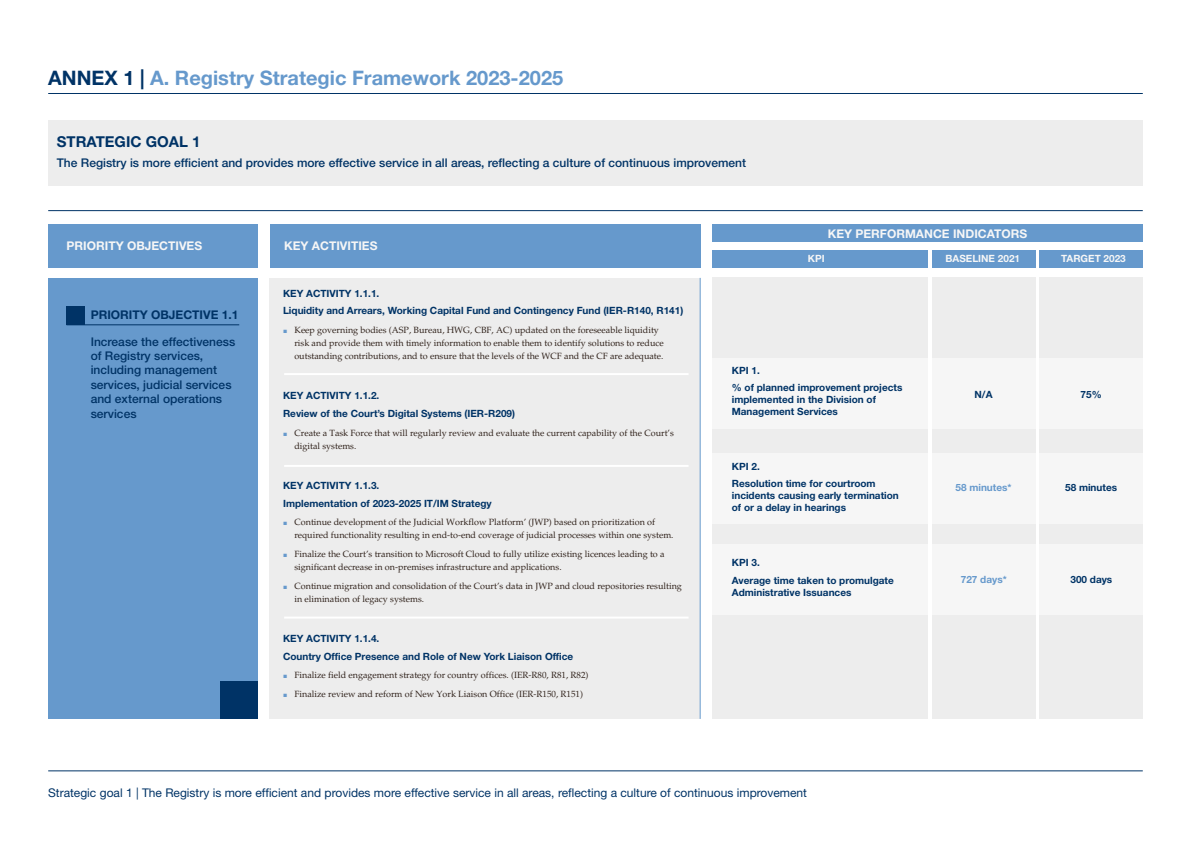
<style>
.page{position:relative;width:1191px;height:842px;background:#fff}
.page>*{position:absolute;margin:0;border:0;box-sizing:border-box;transform-origin:0 0}
.t1{font:700 20px "Helvetica Neue LT Pro";color:#69c}
.t2{font:700 15px "Helvetica Neue LT Pro";color:#036}
.t3{font:500 12px/14.4px "Helvetica Neue LT Pro";color:#036}
.t4{font:12px "Helvetica Neue LT Pro";color:#036}
.t5{font:700 12px "Helvetica Neue LT Pro";color:#f6f6f6}
.t6{font:700 12px "Helvetica Neue LT Pro";color:#036}
.sub-table{font:700 10px/12px "Helvetica Neue LT Pro";color:#036}
.key-activity{font:700 10px "Helvetica Neue LT Pro";color:#036}
.kpi-body{font:700 10px/12px "Helvetica Neue LT Pro";color:#036}
.t7{font:700 10px "Helvetica Neue LT Pro";color:#f6f6f6}
.sub-table-2{font:700 10px "Helvetica Neue LT Pro";color:#69c}
.t8{font:9px/13px "Palatino";color:#31231c}
.s1{color:#036}
.s2{font-family:"Arial";font-size:7px;color:#69c}
</style>
<div class="page">
<hr style="left:48px;top:771px;width:1094px;height:1px;background:#036">
<hr style="left:48px;top:210px;width:1094px;height:1px;background:#036">
<hr style="left:48px;top:93px;width:1094px;height:1px;background:#036">
<div style="left:270px;top:224px;width:430px;height:44px;background:#69c"></div>
<div style="left:48px;top:224px;width:209px;height:44px;background:#69c"></div>
<div style="left:712px;top:224px;width:430px;height:18px;background:#69c"></div>
<div style="left:269px;top:278px;width:431px;height:441px;background:#ededed"></div>
<div style="left:48px;top:278px;width:209px;height:441px;background:#69c"></div>
<div style="left:932px;top:250px;width:103px;height:18px;background:#69c"></div>
<div style="left:1039px;top:250px;width:103px;height:18px;background:#69c"></div>
<div style="left:712px;top:250px;width:215px;height:18px;background:#69c"></div>
<div style="left:712px;top:278px;width:215px;height:441px;background:#ededed"></div>
<div style="left:932px;top:278px;width:103px;height:441px;background:#ededed"></div>
<div style="left:1039px;top:278px;width:104px;height:441px;background:#ededed"></div>
<div style="left:48px;top:121px;width:1095px;height:65px;background:#ededed"></div>
<div style="left:66px;top:306px;width:19px;height:19px;background:#036"></div>
<div style="left:220px;top:682px;width:37px;height:37px;background:#036"></div>
<hr style="left:66px;top:325px;width:173px;height:1px;background:#036">
<hr style="left:284px;top:373px;width:404px;height:2px;background:#fff">
<hr style="left:284px;top:465px;width:404px;height:2px;background:#fff">
<hr style="left:284px;top:617px;width:404px;height:2px;background:#fff">
<div style="left:712px;top:358px;width:215px;height:71px;background:#f6f6f6"></div>
<div style="left:932px;top:358px;width:103px;height:71px;background:#f6f6f6"></div>
<div style="left:932px;top:453px;width:103px;height:71px;background:#f6f6f6"></div>
<div style="left:932px;top:544px;width:103px;height:71px;background:#f6f6f6"></div>
<div style="left:1039px;top:358px;width:103px;height:71px;background:#f6f6f6"></div>
<div style="left:1039px;top:453px;width:103px;height:71px;background:#f6f6f6"></div>
<div style="left:1039px;top:544px;width:104px;height:71px;background:#f6f6f6"></div>
<div style="left:712px;top:453px;width:215px;height:71px;background:#f6f6f6"></div>
<div style="left:712px;top:544px;width:215px;height:71px;background:#f6f6f6"></div>
<hr style="left:699px;top:278px;width:1px;height:441px;background:#69c">
<h1 class="t1" style="left:48px;top:66px;width:516px"><span class="s1">ANNEX 1 |</span> A. Registry Strategic Framework 2023-2025</h1>
<h3 class="t2" style="left:57px;top:132px;width:145px">STRATEGIC GOAL 1</h3>
<h3 class="t3" style="left:57px;top:155px;width:691px">The Registry is more efficient and provides more effective service in all areas, reflecting a culture of continuous improvement</h3>
<h3 class="t5" style="left:67px;top:239px;width:137px">PRIORITY OBJECTIVES</h3>
<h3 class="t5" style="left:284px;top:239px;width:95px">KEY ACTIVITIES</h3>
<h3 class="t5" style="left:827px;top:226px;width:201px">KEY PERFORMANCE INDICATORS</h3>
<h3 class="t7" style="left:808px;top:253px;width:18px">KPI</h3>
<h3 class="t7" style="left:945px;top:253px;width:76px">BASELINE 2021</h3>
<h3 class="t7" style="left:1061px;top:253px;width:66px">TARGET 2023</h3>
<h3 class="t6" style="left:91px;top:307px;width:149px">PRIORITY OBJECTIVE 1.1</h3>
<h3 class="t3" style="left:91px;top:334px;width:146px">Increase the effectiveness of Registry services, including management services, judicial services and external operations services</h3>
<p class="key-activity" style="left:283px;top:287px;width:98px">KEY ACTIVITY 1.1.1.</p>
<p class="sub-table" style="left:283px;top:304px;width:402px">Liquidity and Arrears, Working Capital Fund and Contingency Fund (IER-R140, R141)</p>
<p class="t8" style="left:294px;top:324px;width:371px;text-indent:-11px"><span class="s2">■</span> Keep governing bodies (ASP, Bureau, HWG, CBF, AC) updated on the foreseeable liquidity risk and provide them with timely information to enable them to identify solutions to reduce outstanding contributions, and to ensure that the levels of the WCF and the CF are adequate.</p>
<p class="key-activity" style="left:283px;top:390px;width:98px">KEY ACTIVITY 1.1.2.</p>
<p class="sub-table" style="left:283px;top:407px;width:233px">Review of the Court’s Digital Systems (IER-R209)</p>
<p class="t8" style="left:294px;top:426px;width:381px;text-indent:-11px"><span class="s2">■</span> Create a Task Force that will regularly review and evaluate the current capability of the Court’s digital systems.</p>
<p class="key-activity" style="left:283px;top:479px;width:98px">KEY ACTIVITY 1.1.3.</p>
<p class="sub-table" style="left:283px;top:497px;width:210px">Implementation of 2023-2025 IT/IM Strategy</p>
<p class="t8" style="left:294px;top:516px;width:381px;text-indent:-11px"><span class="s2">■</span> Continue development of the Judicial Workflow Platform’ (JWP) based on prioritization of required functionality resulting in end-to-end coverage of judicial processes within one system.</p>
<p class="t8" style="left:294px;top:548px;width:372px;text-indent:-11px"><span class="s2">■</span> Finalize the Court’s transition to Microsoft Cloud to fully utilize existing licences leading to a significant decrease in on-premises infrastructure and applications.</p>
<p class="t8" style="left:294px;top:579px;width:389px;text-indent:-11px"><span class="s2">■</span> Continue migration and consolidation of the Court’s data in JWP and cloud repositories resulting in elimination of legacy systems.</p>
<p class="key-activity" style="left:283px;top:632px;width:98px">KEY ACTIVITY 1.1.4.</p>
<p class="sub-table" style="left:283px;top:650px;width:292px">Country Office Presence and Role of New York Liaison Office</p>
<p class="t8" style="left:283px;top:669px;width:307px"><span class="s2">■</span> Finalize field engagement strategy for country offices. (IER-R80, R81, R82)</p>
<p class="t8" style="left:283px;top:688px;width:301px"><span class="s2">■</span> Finalize review and reform of New York Liaison Office (IER-R150, R151)</p>
<p class="key-activity" style="left:732px;top:364px;width:29px">KPI 1.</p>
<p class="sub-table" style="left:732px;top:381px;width:172px">% of planned improvement projects implemented in the Division of<br>Management Services</p>
<p class="key-activity" style="left:732px;top:460px;width:29px">KPI 2.</p>
<p class="kpi-body" style="left:732px;top:478px;width:168px">Resolution time for courtroom incidents causing early termination of or a delay in hearings</p>
<p class="key-activity" style="left:732px;top:556px;width:29px">KPI 3.</p>
<p class="sub-table" style="left:732px;top:574px;width:164px">Average time taken to promulgate<br>Administrative Issuances</p>
<h3 class="t4" style="left:48px;top:786px;width:760px">Strategic goal 1 | The Registry is more efficient and provides more effective service in all areas, reflecting a culture of continuous improvement</h3>
<p class="sub-table" style="left:974px;top:388px;width:19px">N/A</p>
<p class="sub-table-2" style="left:955px;top:481px;width:58px">58 minutes*</p>
<p class="sub-table-2" style="left:960px;top:573px;width:47px">727 days*</p>
<p class="sub-table" style="left:1080px;top:388px;width:23px">75%</p>
<p class="sub-table" style="left:1065px;top:481px;width:54px">58 minutes</p>
<p class="sub-table" style="left:1070px;top:573px;width:43px">300 days</p>
</div>
